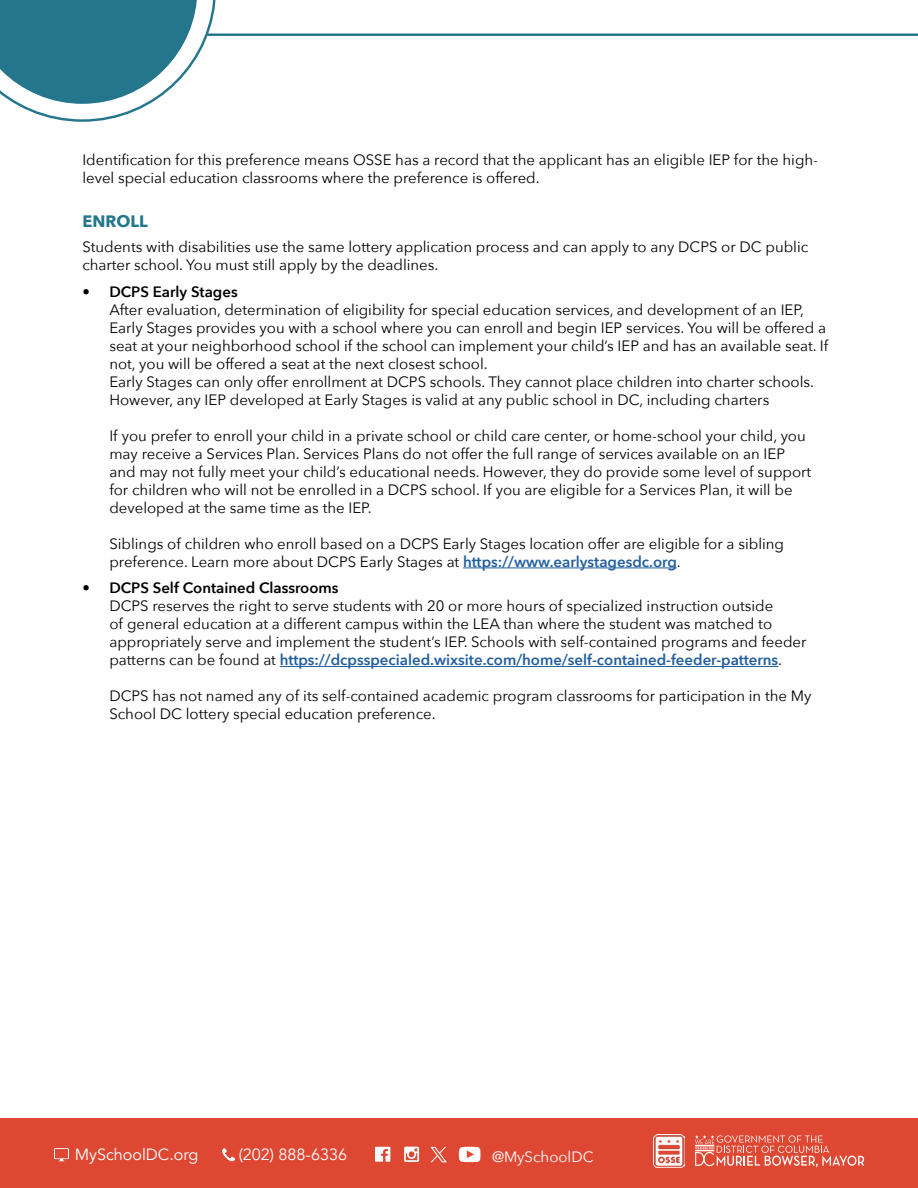
<style>
.page{position:relative;width:918px;height:1188px;background:#fff}
.page>*{position:absolute;margin:0;border:0;box-sizing:border-box;transform-origin:0 0}
.t1{font:700 16.5px "Avenir Next";color:#23768b}
.t2{font:16.2px "Avenir";color:#fff}
.t3{font:15px/18px "Avenir Next";color:#000}
.t4{font:600 15px "Avenir Next";color:#000}
.t5{font:15px "Avenir Next";color:#fff}
.s1{font-weight:600;color:#215e9e}
</style>
<div class="page">
<hr style="left:463px;top:568px;width:214px;height:1px;background:#215e9e">
<hr style="left:280px;top:666px;width:498px;height:1px;background:#215e9e">
<div style="left:0;top:1119px;width:918px;height:69px;background:#de4833"></div>
<svg style="left:695px;top:1135px;width:169px;height:32px"></svg>
<img style="left:654px;top:1135px;width:31px;height:33px">
<svg style="left:0;top:0;width:216px;height:122px"></svg>
<hr style="left:207px;top:33px;width:711px;height:3px;background:#23768b">
<svg style="left:54px;top:1148px;width:15px;height:14px"></svg>
<svg style="left:222px;top:1148px;width:13px;height:14px"></svg>
<svg style="left:404px;top:1147px;width:15px;height:15px"></svg>
<svg style="left:375px;top:1147px;width:15px;height:15px"></svg>
<svg style="left:459px;top:1147px;width:21px;height:15px"></svg>
<svg style="left:430px;top:1147px;width:17px;height:15px"></svg>
<p class="t3" style="left:82px;top:150px;width:737px">Identification for this preference means OSSE has a record that the applicant has an eligible IEP for the high&shy;level special education classrooms where the preference is offered.</p>
<p class="t1" style="left:82px;top:207px;width:67px">ENROLL</p>
<p class="t3" style="left:82px;top:237px;width:727px">Students with disabilities use the same lottery application process and can apply to any DCPS or DC public charter school. You must still apply by the deadlines.</p>
<p class="t4" style="left:82px;top:279px;width:157px">• DCPS Early Stages</p>
<p class="t3" style="left:109px;top:300px;width:720px">After evaluation, determination of eligibility for special education services, and development of an IEP, Early Stages provides you with a school where you can enroll and begin IEP services. You will be offered a seat at your neighborhood school if the school can implement your child’s IEP and has an available seat. If not, you will be offered a seat at the next closest school.<br>Early Stages can only offer enrollment at DCPS schools. They cannot place children into charter schools.<br>However, any IEP developed at Early Stages is valid at any public school in DC, including charters</p>
<p class="t3" style="left:109px;top:426px;width:703px">If you prefer to enroll your child in a private school or child care center, or home-school your child, you may receive a Services Plan. Services Plans do not offer the full range of services available on an IEP and may not fully meet your child’s educational needs. However, they do provide some level of support for children who will not be enrolled in a DCPS school. If you are eligible for a Services Plan, it will be developed at the same time as the IEP.</p>
<p class="t3" style="left:109px;top:534px;width:676px">Siblings of children who enroll based on a DCPS Early Stages location offer are eligible for a sibling preference. Learn more about DCPS Early Stages at <span class="s1">https://www.earlystagesdc.org</span>.</p>
<p class="t4" style="left:82px;top:575px;width:258px">• DCPS Self Contained Classrooms</p>
<p class="t3" style="left:109px;top:596px;width:699px">DCPS reserves the right to serve students with 20 or more hours of specialized instruction outside<br>of general education at a different campus within the LEA than where the student was matched to appropriately serve and implement the student’s IEP. Schools with self-contained programs and feeder patterns can be found at <span class="s1">https://dcpsspecialed.wixsite.com/home/self-contained-feeder-patterns</span>.</p>
<p class="t3" style="left:109px;top:686px;width:704px">DCPS has not named any of its self-contained academic program classrooms for participation in the My<br>School DC lottery special education preference.</p>
<p class="t2" style="left:75px;top:1145px;width:125px">MySchoolDC.org</p>
<p class="t2" style="left:239px;top:1145px;width:110px">(202) 888-6336</p>
<p class="t5" style="left:492px;top:1144px;width:103px">@MySchoolDC</p>
</div>
